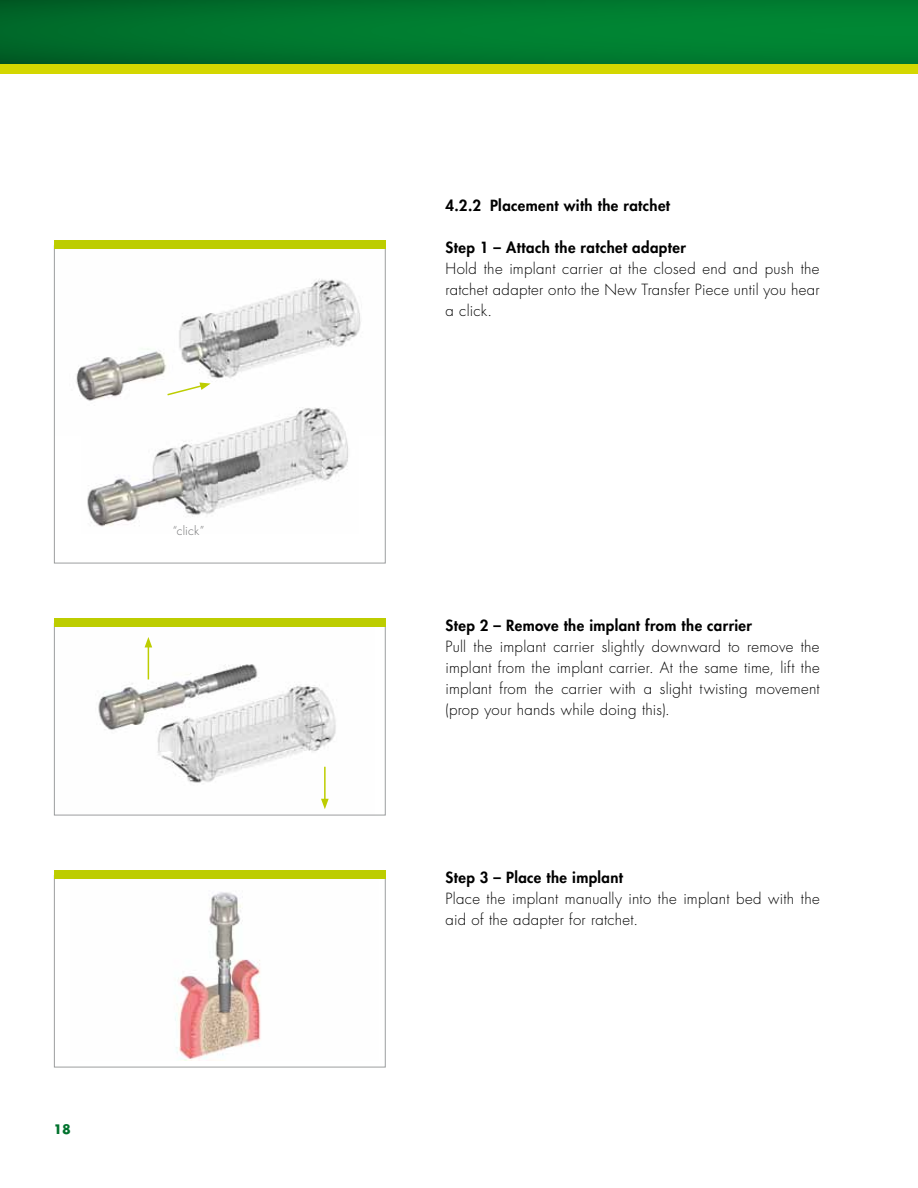
<style>
.page{position:relative;width:918px;height:1188px;background:#fff}
.page>*{position:absolute;margin:0;border:0;box-sizing:border-box;transform-origin:0 0}
.t1{font:300 15px/21px "Futura LT";letter-spacing:.02em;color:#000;text-align:justify}
.t2{font:800 15px "Futura LT";letter-spacing:.025em;color:#000}
.t3{font:700 12.75px "Futura LT";color:#00722d}
.t4{font:300 12px "Futura LT";letter-spacing:.015em;color:#707172}
</style>
<div class="page">
<img style="left:56px;top:626px;width:319px;height:173px">
<div style="left:54px;top:623px;width:332px;height:192px;border:1px solid #9c9e9f"></div>
<div style="left:54px;top:618px;width:332px;height:8px;background:#bdcd00"></div>
<hr style="left:148px;top:645px;width:1px;height:34px;background:#bdcd00">
<svg style="left:145px;top:637px;width:7px;height:10px"></svg>
<hr style="left:324px;top:767px;width:2px;height:34px;background:#bdcd00">
<svg style="left:321px;top:799px;width:8px;height:10px"></svg>
<img style="left:175px;top:892px;width:86px;height:169px">
<div style="left:54px;top:875px;width:332px;height:192px;border:1px solid #9c9e9f"></div>
<div style="left:54px;top:870px;width:332px;height:9px;background:#bdcd00"></div>
<img style="left:76px;top:278px;width:285px;height:130px">
<div style="left:54px;top:240px;width:332px;height:9px;background:#bdcd00"></div>
<svg style="left:166px;top:382px;width:45px;height:15px"></svg>
<img style="left:87px;top:408px;width:261px;height:119px">
<div style="left:0;top:0;width:918px;height:74px;background:linear-gradient(to right,#006829,#008834)"></div>
<div style="left:0;top:64px;width:918px;height:10px;background:#d4d700"></div>
<p class="t4" style="left:173px;top:523px;width:33px">“click”</p>
<p class="t3" style="left:53px;top:1121px;width:19px">18</p>
<p class="t2" style="left:446px;top:195px;width:226px">4.2.2 Placement with the ratchet</p>
<p class="t2" style="left:446px;top:237px;width:242px">Step 1 – Attach the ratchet adapter</p>
<p class="t1" style="left:446px;top:258px;width:376px">Hold the implant carrier at the closed end and push the ratchet adapter onto the New Transfer Piece until you hear a click.</p>
<p class="t2" style="left:446px;top:615px;width:308px">Step 2 – Remove the implant from the carrier</p>
<p class="t1" style="left:446px;top:636px;width:376px">Pull the implant carrier slightly downward to remove the implant from the implant carrier. At the same time, lift the implant from the carrier with a slight twisting movement (prop your hands while doing this).</p>
<p class="t2" style="left:446px;top:867px;width:179px">Step 3 – Place the implant</p>
<p class="t1" style="left:446px;top:888px;width:376px">Place the implant manually into the implant bed with the aid of the adapter for ratchet.</p>
</div>
